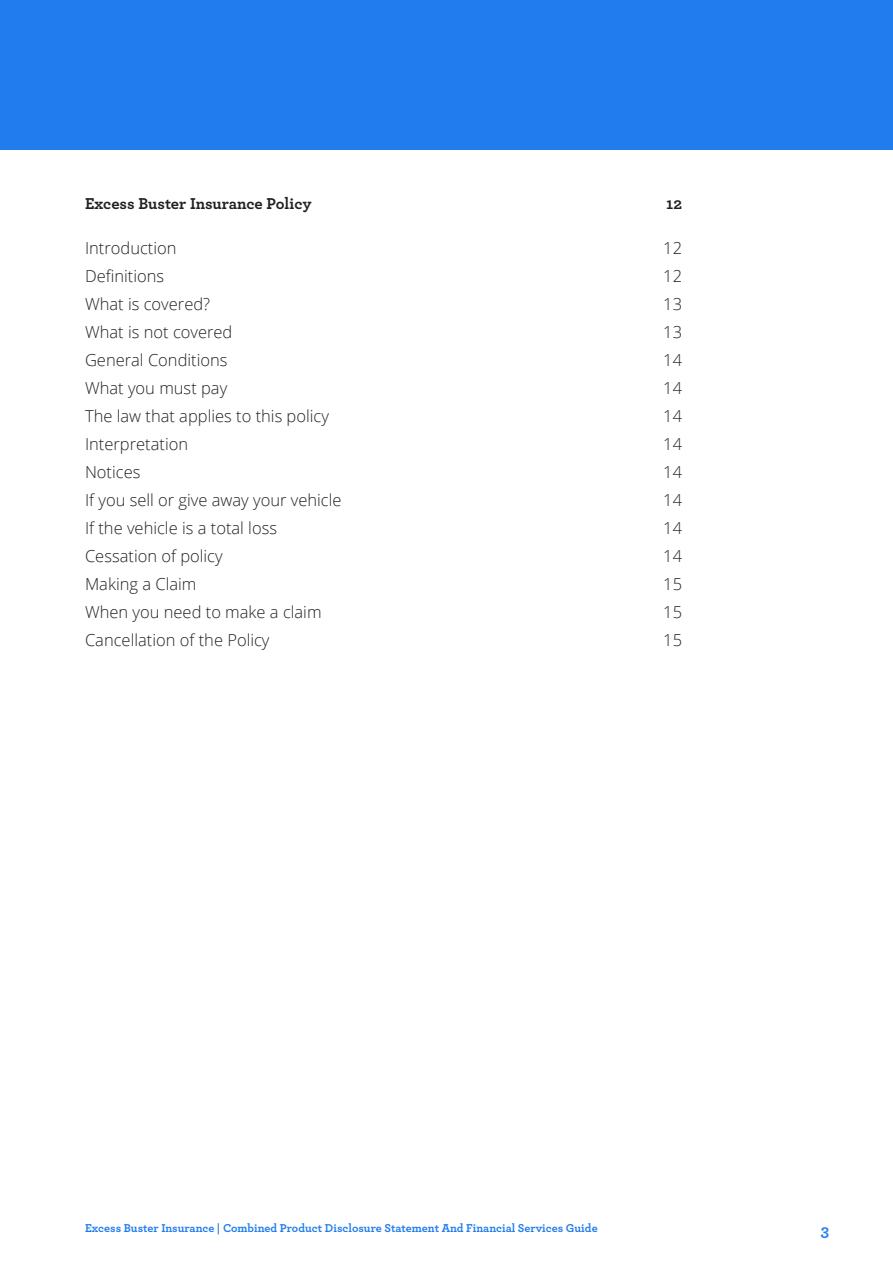
<style>
.page{position:relative;width:893px;height:1263px;background:#fff}
.page>*{position:absolute;margin:0;border:0;box-sizing:border-box;transform-origin:0 0}
.t1{font:300 16.5px "Open Sans";color:#231f20}
.t2{font:700 16.5px "Archer";color:#231f20}
.t3{font:700 16.5px "Archer";color:#217ded}
.t4{font:700 12px "Archer";color:#217ded}
</style>
<div class="page">
<div style="left:0;top:0;width:893px;height:150px;background:#217ded"></div>
<p class="t2" style="left:85px;top:191px;width:228px">Excess Buster Insurance Policy</p>
<p class="t2" style="left:666px;top:191px;width:17px">12</p>
<p class="t1" style="left:85px;top:237px;width:93px">Introduction</p>
<p class="t1" style="left:663px;top:237px;width:20px">12</p>
<p class="t1" style="left:85px;top:265px;width:81px">Definitions</p>
<p class="t1" style="left:663px;top:265px;width:20px">12</p>
<p class="t1" style="left:85px;top:293px;width:127px">What is covered?</p>
<p class="t1" style="left:663px;top:293px;width:20px">13</p>
<p class="t1" style="left:85px;top:321px;width:149px">What is not covered</p>
<p class="t1" style="left:663px;top:321px;width:20px">13</p>
<p class="t1" style="left:85px;top:349px;width:144px">General Conditions</p>
<p class="t1" style="left:663px;top:349px;width:20px">14</p>
<p class="t1" style="left:85px;top:377px;width:144px">What you must pay</p>
<p class="t1" style="left:663px;top:377px;width:20px">14</p>
<p class="t1" style="left:85px;top:405px;width:245px">The law that applies to this policy</p>
<p class="t1" style="left:663px;top:405px;width:20px">14</p>
<p class="t1" style="left:85px;top:433px;width:105px">Interpretation</p>
<p class="t1" style="left:663px;top:433px;width:20px">14</p>
<p class="t1" style="left:85px;top:461px;width:57px">Notices</p>
<p class="t1" style="left:663px;top:461px;width:20px">14</p>
<p class="t1" style="left:85px;top:489px;width:258px">If you sell or give away your vehicle</p>
<p class="t1" style="left:663px;top:489px;width:20px">14</p>
<p class="t1" style="left:85px;top:517px;width:194px">If the vehicle is a total loss</p>
<p class="t1" style="left:663px;top:517px;width:20px">14</p>
<p class="t1" style="left:85px;top:545px;width:139px">Cessation of policy</p>
<p class="t1" style="left:663px;top:545px;width:20px">14</p>
<p class="t1" style="left:85px;top:573px;width:113px">Making a Claim</p>
<p class="t1" style="left:663px;top:573px;width:20px">15</p>
<p class="t1" style="left:85px;top:601px;width:238px">When you need to make a claim</p>
<p class="t1" style="left:663px;top:601px;width:20px">15</p>
<p class="t1" style="left:85px;top:629px;width:186px">Cancellation of the Policy</p>
<p class="t1" style="left:663px;top:629px;width:20px">15</p>
<p class="t4" style="left:85px;top:1219px;width:514px">Excess Buster Insurance | Combined Product Disclosure Statement And Financial Services Guide</p>
<p class="t3" style="left:821px;top:1217px;width:10px">3</p>
</div>
